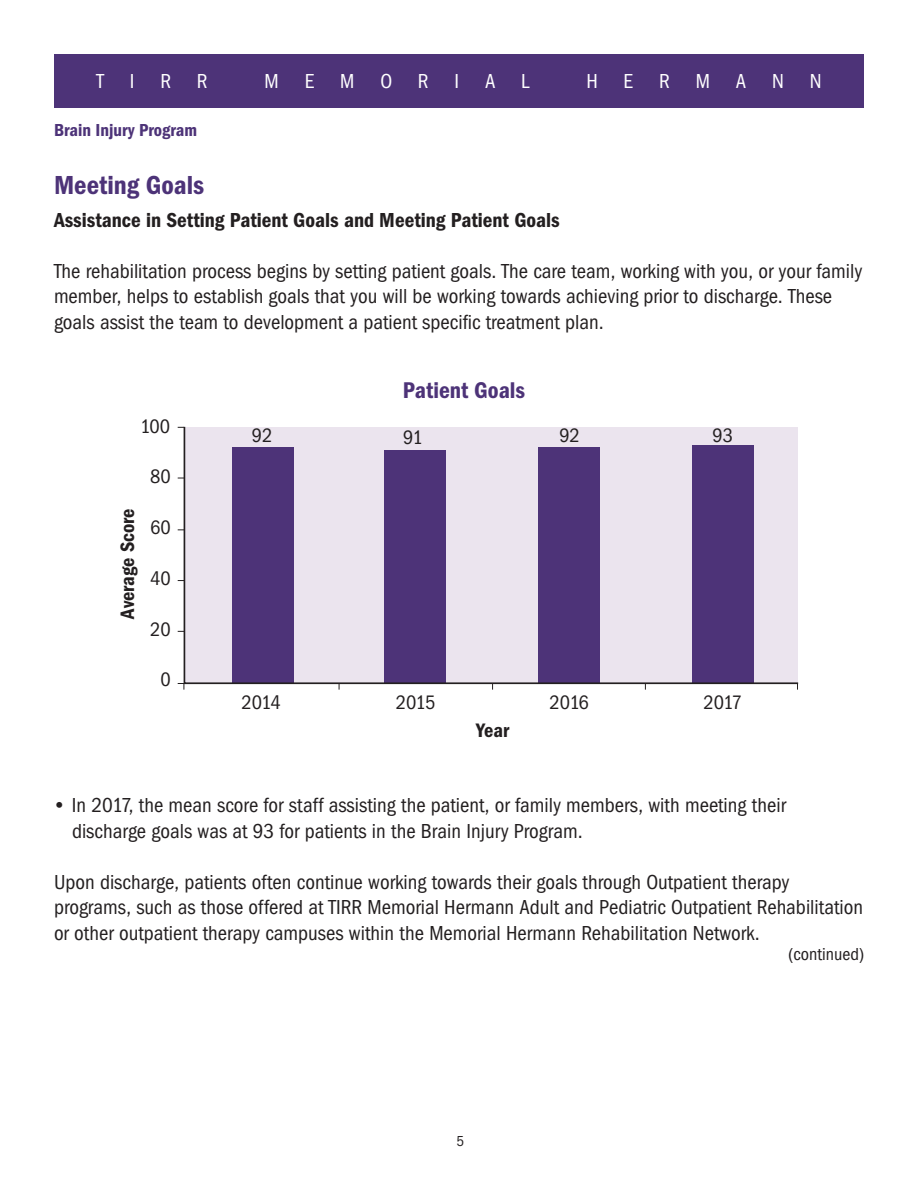
<style>
.page{position:relative;width:918px;height:1188px;background:#fff}
.page>*{position:absolute;margin:0;border:0;box-sizing:border-box;transform-origin:0 0}
.t1{font:600 27px "Franklin Got Cd ITC";color:#4d3378}
.t2{font:600 23.55px "Franklin Got Cd ITC";color:#4d3378}
.t3{font:21px/25.5px "Franklin Got Cd ITC";color:#231f20}
.t4{font:600 21px "Franklin Got Cd ITC";color:#231f20}
.t5{font:21px "Franklin Got Cd ITC";letter-spacing:1.23em;color:#fff}
.t6{font:20.25px "Franklin Got Cd ITC";color:#231f20}
.t7{font:600 20.25px "Franklin Got Cd ITC";color:#231f20}
.t8{font:600 18px "Franklin Got Cd ITC";color:#4d3378}
.t9{font:18px "Franklin Got Cd ITC";color:#231f20}
.t10{font:15px "Franklin Got Cd ITC";color:#231f20}
</style>
<div class="page">
<div style="left:54px;top:54px;width:810px;height:54px;background:#4d3378"></div>
<svg style="left:183px;top:426px;width:616px;height:259px;background:#afa1c1"></svg>
<svg style="left:178px;top:683px;width:6px;height:7px"></svg>
<p class="t5" style="left:97px;top:69px;width:113px">TIRR</p>
<p class="t5" style="left:265px;top:69px;width:266px">MEMORIAL</p>
<p class="t5" style="left:586px;top:69px;width:237px">HERMANN</p>
<p class="t8" style="left:54px;top:119px;width:145px">Brain Injury Program</p>
<p class="t1" style="left:54px;top:169px;width:152px">Meeting Goals</p>
<p class="t4" style="left:54px;top:208px;width:507px">Assistance in Setting Patient Goals and Meeting Patient Goals</p>
<p class="t3" style="left:54px;top:258px;width:810px">The rehabilitation process begins by setting patient goals. The care team, working with you, or your family member, helps to establish goals that you will be working towards achieving prior to discharge. These goals assist the team to development a patient specific treatment plan.</p>
<p class="t6" style="left:140px;top:414px;width:31px">100</p>
<p class="t6" style="left:150px;top:464px;width:22px">80</p>
<p class="t6" style="left:150px;top:515px;width:22px">60</p>
<p class="t6" style="left:150px;top:566px;width:22px">40</p>
<p class="t6" style="left:150px;top:617px;width:22px">20</p>
<p class="t6" style="left:160px;top:668px;width:12px">0</p>
<p class="t7" style="left:116px;top:619px;width:112px;rotate:-90deg">Average Score</p>
<p class="t6" style="left:252px;top:424px;width:22px">92</p>
<p class="t2" style="left:403px;top:376px;width:124px">Patient Goals</p>
<p class="t6" style="left:403px;top:425px;width:21px">91</p>
<p class="t6" style="left:559px;top:424px;width:22px">92</p>
<p class="t6" style="left:712px;top:424px;width:22px">93</p>
<p class="t6" style="left:242px;top:690px;width:41px">2014</p>
<p class="t6" style="left:396px;top:690px;width:41px">2015</p>
<p class="t7" style="left:476px;top:719px;width:35px">Year</p>
<p class="t6" style="left:550px;top:690px;width:41px">2016</p>
<p class="t6" style="left:703px;top:690px;width:40px">2017</p>
<p class="t3" style="left:72px;top:792px;width:716px;text-indent:-18px">• In 2017, the mean score for staff assisting the patient, or family members, with meeting their discharge goals was at 93 for patients in the Brain Injury Program.</p>
<p class="t3" style="left:54px;top:868px;width:811px">Upon discharge, patients often continue working towards their goals through Outpatient therapy programs, such as those offered at TIRR Memorial Hermann Adult and Pediatric Outpatient Rehabilitation or other outpatient therapy campuses within the Memorial Hermann Rehabilitation Network.</p>
<p class="t10" style="left:457px;top:1132px;width:9px">5</p>
<p class="t9" style="left:788px;top:944px;width:78px">(continued)</p>
</div>
